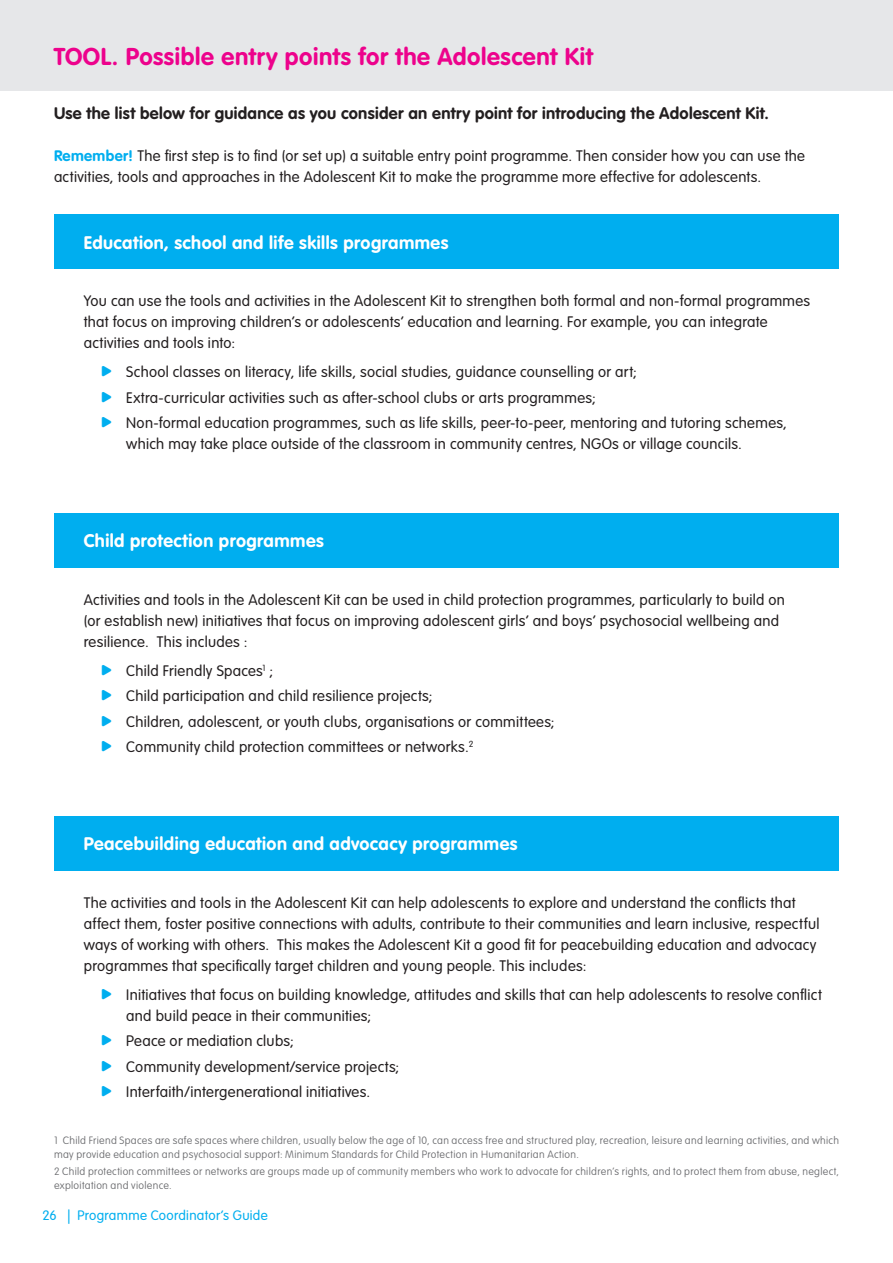
<style>
.page{position:relative;width:893px;height:1263px;background:#fff}
.page>*{position:absolute;margin:0;border:0;box-sizing:border-box;transform-origin:0 0}
.t1{font:700 24px "VAG Rounded Std";letter-spacing:.025em;color:#ed028c}
.Subheading_White{font:700 18px "VAG Rounded Std";letter-spacing:.025em;color:#fff}
.Intro{font:700 16.5px "VAG Rounded Std";letter-spacing:.02em;color:#231f20}
.Paragraph_Text{font:300 15px/21px "VAG Rounded Std";letter-spacing:.02em;color:#231f20}
.t2{font:300 13.5px "VAG Rounded Std";letter-spacing:.025em;color:#00aeef}
.Footnote_Formatting{font:100 10.5px/13.5px "VAG Rounded Std";letter-spacing:.03em;color:#6c6d70}
.s1{font-weight:700;color:#00aeef}
.s2{color:#00aeef}
</style>
<div class="page">
<div style="left:0;top:0;width:893px;height:91px;background:#e6e7e9"></div>
<div style="left:54px;top:215px;width:785px;height:54px;background:#00aeef"></div>
<div style="left:54px;top:513px;width:785px;height:54px;background:#00aeef"></div>
<div style="left:54px;top:816px;width:785px;height:54px;background:#00aeef"></div>
<p class="t1" style="left:54px;top:42px;width:541px">TOOL. Possible entry points for the Adolescent Kit</p>
<p class="Intro" style="left:54px;top:104px;width:716px">Use the list below for guidance as you consider an entry point for introducing the Adolescent Kit.</p>
<p class="Paragraph_Text" style="left:54px;top:146px;width:752px"><span class="s1">Remember!</span> The first step is to find (or set up) a suitable entry point programme. Then consider how you can use the activities, tools and approaches in the Adolescent Kit to make the programme more effective for adolescents.</p>
<p class="Subheading_White" style="left:84px;top:232px;width:366px">Education, school and life skills programmes</p>
<p class="Paragraph_Text" style="left:84px;top:291px;width:728px">You can use the tools and activities in the Adolescent Kit to strengthen both formal and non-formal programmes that focus on improving children’s or adolescents’ education and learning. For example, you can integrate activities and tools into:</p>
<p class="Paragraph_Text" style="left:101px;top:362px;width:537px"><span class="s2">•</span> School classes on literacy, life skills, social studies, guidance counselling or art;</p>
<p class="Paragraph_Text" style="left:101px;top:387px;width:496px"><span class="s2">•</span> Extra-curricular activities such as after-school clubs or arts programmes;</p>
<p class="Paragraph_Text" style="left:126px;top:413px;width:662px;text-indent:-26px"><span class="s2">•</span> Non-formal education programmes, such as life skills, peer-to-peer, mentoring and tutoring schemes, which may take place outside of the classroom in community centres, NGOs or village councils.</p>
<p class="Subheading_White" style="left:84px;top:530px;width:242px">Child protection programmes</p>
<p class="Paragraph_Text" style="left:84px;top:589px;width:703px">Activities and tools in the Adolescent Kit can be used in child protection programmes, particularly to build on (or establish new) initiatives that focus on improving adolescent girls’ and boys’ psychosocial wellbeing and resilience. This includes :</p>
<p class="Paragraph_Text" style="left:101px;top:661px;width:174px"><span class="s2">•</span> Child Friendly Spaces<sup>1</sup> ;</p>
<p class="Paragraph_Text" style="left:101px;top:686px;width:333px"><span class="s2">•</span> Child participation and child resilience projects;</p>
<p class="Paragraph_Text" style="left:101px;top:711px;width:455px"><span class="s2">•</span> Children, adolescent, or youth clubs, organisations or committees;</p>
<p class="Paragraph_Text" style="left:101px;top:737px;width:374px"><span class="s2">•</span> Community child protection committees or networks.<sup>2</sup></p>
<p class="Subheading_White" style="left:84px;top:833px;width:435px">Peacebuilding education and advocacy programmes</p>
<p class="Paragraph_Text" style="left:84px;top:892px;width:737px">The activities and tools in the Adolescent Kit can help adolescents to explore and understand the conflicts that affect them, foster positive connections with adults, contribute to their communities and learn inclusive, respectful ways of working with others. This makes the Adolescent Kit a good fit for peacebuilding education and advocacy programmes that specifically target children and young people. This includes:</p>
<p class="Paragraph_Text" style="left:126px;top:985px;width:697px;text-indent:-26px"><span class="s2">•</span> Initiatives that focus on building knowledge, attitudes and skills that can help adolescents to resolve conflict and build peace in their communities;</p>
<p class="Paragraph_Text" style="left:101px;top:1031px;width:195px"><span class="s2">•</span> Peace or mediation clubs;</p>
<p class="Paragraph_Text" style="left:101px;top:1056px;width:300px"><span class="s2">•</span> Community development/service projects;</p>
<p class="Paragraph_Text" style="left:101px;top:1082px;width:271px"><span class="s2">•</span> Interfaith/intergenerational initiatives.</p>
<p class="Footnote_Formatting" style="left:54px;top:1134px;width:786px">1 Child Friend Spaces are safe spaces where children, usually below the age of 10, can access free and structured play, recreation, leisure and learning activities, and which may provide education and psychosocial support: Minimum Standards for Child Protection in Humanitarian Action.</p>
<p class="Footnote_Formatting" style="left:54px;top:1165px;width:786px">2 Child protection committees or networks are groups made up of community members who work to advocate for children’s rights, and to protect them from abuse, neglect, exploitation and violence.</p>
<p class="t2" style="left:43px;top:1208px;width:227px">26 | Programme Coordinator’s Guide</p>
</div>
